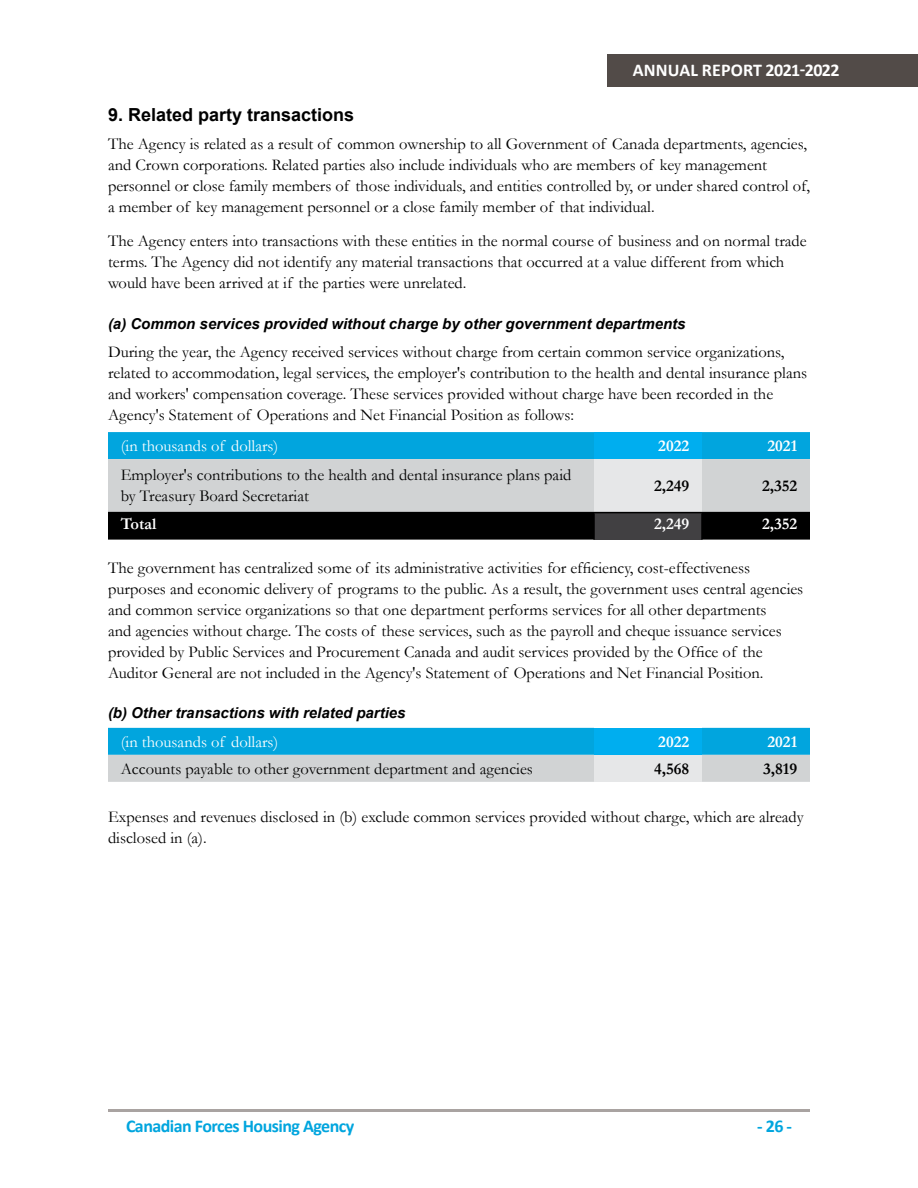
<style>
.page{position:relative;width:918px;height:1188px;background:#fff}
.page>*{position:absolute;margin:0;border:0;box-sizing:border-box;transform-origin:0 0}
.t1{font:700 18px "Calibri";letter-spacing:-.03em;color:#01a5de}
.SubHeading_4{font:700 18px "Arial";color:#000}
.t2{font:700 18px "Calibri";letter-spacing:.005em;color:#fff}
.Paragraph__Main_text{font:16.5px/21px "Garamond";color:#000}
.L1_NO_BOLD{font:16.5px/21px "Garamond";color:#000}
.header_tReg{font:16.5px "Garamond";color:#fff}
.numbers{font:700 16.5px "Garamond";color:#000}
.header_tBold_align_r{font:700 16.5px "Garamond";color:#fff}
.footer_tBold_2{font:700 16.5px "Garamond";color:#fff}
.footer_tBold_1{font:700 16.5px "Garamond";color:#fff}
.SubHeading_5{font:italic 700 15px "Arial";color:#000}
</style>
<div class="page">
<hr style="left:108px;top:1109px;width:702px;height:3px;background:#a9a3a1">
<div style="left:608px;top:54px;width:310px;height:32px;background:#524b48"></div>
<svg style="left:108px;top:432px;width:702px;height:108px;background:#6e9aaa"></svg>
<div style="left:594px;top:513px;width:108px;height:27px;background:#414042"></div>
<hr style="left:593px;top:513px;width:2px;height:27px;background:#000">
<hr style="left:701px;top:513px;width:2px;height:27px;background:#000">
<hr style="left:108px;top:512px;width:486px;height:1px;background:#000">
<hr style="left:702px;top:512px;width:108px;height:1px;background:#000">
<hr style="left:594px;top:512px;width:108px;height:1px;background:#000">
<svg style="left:108px;top:728px;width:702px;height:54px;background:#61bbda"></svg>
<div style="left:594px;top:755px;width:108px;height:27px;background:#e6e7e8"></div>
<p class="t2" style="left:633px;top:57px;width:208px">ANNUAL REPORT 2021-2022</p>
<h4 class="SubHeading_4" style="left:108px;top:102px;width:248px">9. Related party transactions</h4>
<p class="Paragraph__Main_text" style="left:108px;top:133px;width:703px">The Agency is related as a result of common ownership to all Government of Canada departments, agencies, and Crown corporations. Related parties also include individuals who are members of key management personnel or close family members of those individuals, and entities controlled by, or under shared control of, a member of key management personnel or a close family member of that individual.</p>
<p class="Paragraph__Main_text" style="left:108px;top:230px;width:700px">The Agency enters into transactions with these entities in the normal course of business and on normal trade terms. The Agency did not identify any material transactions that occurred at a value different from which would have been arrived at if the parties were unrelated.</p>
<h5 class="SubHeading_5" style="left:108px;top:314px;width:579px">(a) Common services provided without charge by other government departments</h5>
<p class="Paragraph__Main_text" style="left:108px;top:341px;width:701px">During the year, the Agency received services without charge from certain common service organizations, related to accommodation, legal services, the employer's contribution to the health and dental insurance plans and workers' compensation coverage. These services provided without charge have been recorded in the Agency's Statement of Operations and Net Financial Position as follows:</p>
<p class="header_tReg" style="left:121px;top:435px;width:159px">(in thousands of dollars)</p>
<p class="header_tBold_align_r" style="left:658px;top:435px;width:32px">2022</p>
<p class="header_tBold_align_r" style="left:768px;top:435px;width:31px">2021</p>
<p class="L1_NO_BOLD" style="left:121px;top:464px;width:452px">Employer's contributions to the health and dental insurance plans paid by Treasury Board Secretariat</p>
<p class="numbers" style="left:654px;top:474px;width:37px">2,249</p>
<p class="numbers" style="left:762px;top:474px;width:37px">2,352</p>
<p class="footer_tBold_1" style="left:121px;top:513px;width:37px">Total</p>
<p class="footer_tBold_2" style="left:654px;top:513px;width:37px">2,249</p>
<p class="footer_tBold_2" style="left:762px;top:513px;width:37px">2,352</p>
<p class="Paragraph__Main_text" style="left:108px;top:557px;width:697px">The government has centralized some of its administrative activities for efficiency, cost-effectiveness purposes and economic delivery of programs to the public. As a result, the government uses central agencies and common service organizations so that one department performs services for all other departments<br>and agencies without charge. The costs of these services, such as the payroll and cheque issuance services provided by Public Services and Procurement Canada and audit services provided by the Office of the Auditor General are not included in the Agency's Statement of Operations and Net Financial Position.</p>
<h5 class="SubHeading_5" style="left:108px;top:703px;width:299px">(b) Other transactions with related parties</h5>
<p class="header_tReg" style="left:121px;top:730px;width:159px">(in thousands of dollars)</p>
<p class="header_tBold_align_r" style="left:658px;top:730px;width:32px">2022</p>
<p class="header_tBold_align_r" style="left:768px;top:730px;width:31px">2021</p>
<p class="L1_NO_BOLD" style="left:121px;top:758px;width:414px">Accounts payable to other government department and agencies</p>
<p class="numbers" style="left:654px;top:757px;width:37px">4,568</p>
<p class="numbers" style="left:763px;top:757px;width:36px">3,819</p>
<p class="Paragraph__Main_text" style="left:108px;top:806px;width:697px">Expenses and revenues disclosed in (b) exclude common services provided without charge, which are already disclosed in (a).</p>
<p class="t1" style="left:126px;top:1113px;width:230px">Canadian Forces Housing Agency</p>
<p class="t1" style="left:757px;top:1113px;width:36px">- 26 -</p>
</div>
